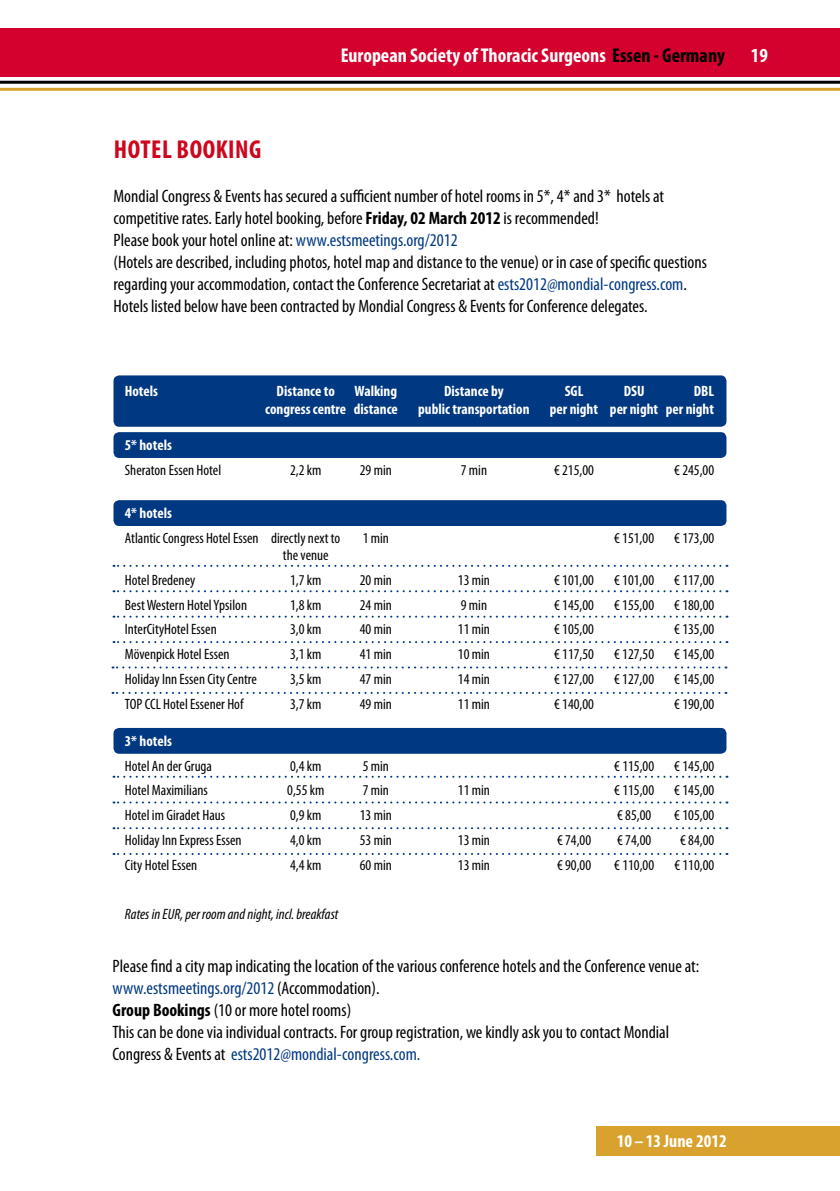
<style>
.page{position:relative;width:840px;height:1191px;background:#fff}
.page>*{position:absolute;margin:0;border:0;box-sizing:border-box;transform-origin:0 0}
.t1{font:700 condensed 26px "Myriad Pro";letter-spacing:.02em;color:#cd071e}
.t2{font:700 condensed 20px "Myriad Pro";color:#fff}
.t3{font:condensed 18px/22px "Myriad Pro";color:#000}
.t4{font:700 condensed 18px "Myriad Pro";color:#fff}
.t5{font:condensed 15px "Myriad Pro";color:#000}
.t6{font:700 condensed 15px "Myriad Pro";color:#fff}
.t7{font:italic condensed 15px "Myriad Pro";color:#000}
.s1{color:#000}
.s2{font-weight:700}
.s3{color:#003882}
</style>
<div class="page">
<div style="left:0;top:28px;width:839px;height:49px;background:#d4002d"></div>
<hr style="left:0;top:88px;width:839px;height:3px;background:#d9a12d">
<hr style="left:0;top:81px;width:839px;height:3px;background:#000">
<div style="left:595px;top:1126px;width:244px;height:30px;background:#d9a12d"></div>
<div style="left:113px;top:375px;width:613px;height:52px;background:#003882;border-radius:6px"></div>
<div style="left:113px;top:432px;width:613px;height:26px;background:#003882;border-radius:6px"></div>
<div style="left:113px;top:500px;width:613px;height:26px;background:#003882;border-radius:6px"></div>
<div style="left:113px;top:728px;width:613px;height:25px;background:#003882;border-radius:6px"></div>
<svg style="left:113px;top:565px;width:607px;height:2px"></svg>
<svg style="left:113px;top:590px;width:607px;height:2px"></svg>
<svg style="left:113px;top:615px;width:607px;height:2px"></svg>
<svg style="left:113px;top:641px;width:607px;height:2px"></svg>
<svg style="left:112px;top:666px;width:607px;height:2px"></svg>
<svg style="left:112px;top:692px;width:607px;height:2px"></svg>
<svg style="left:113px;top:775px;width:607px;height:2px"></svg>
<svg style="left:113px;top:801px;width:607px;height:2px"></svg>
<svg style="left:113px;top:827px;width:607px;height:2px"></svg>
<svg style="left:113px;top:853px;width:607px;height:2px"></svg>
<p class="t2" style="left:340px;top:43px;width:385px">European Society of Thoracic Surgeons <span class="s1">Essen - Germany</span></p>
<p class="t2" style="left:750px;top:43px;width:19px">19</p>
<h1 class="t1" style="left:114px;top:133px;width:149px">HOTEL BOOKING</h1>
<p class="t3" style="left:113px;top:185px;width:594px">Mondial Congress &amp; Events has secured a sufficient number of hotel rooms in 5*, 4* and 3* hotels at competitive rates. Early hotel booking, before <span class="s2">Friday, 02 March 2012</span> is recommended!<br>Please book your hotel online at: <span class="s3">www.estsmeetings.org/2012<br></span>(Hotels are described, including photos, hotel map and distance to the venue) or in case of specific questions regarding your accommodation, contact the Conference Secretariat at <span class="s3">ests2012@mondial-congress.com</span>.<br>Hotels listed below have been contracted by Mondial Congress &amp; Events for Conference delegates.</p>
<p class="t6" style="left:125px;top:382px;width:35px">Hotels</p>
<p class="t6" style="left:276px;top:382px;width:60px">Distance to</p>
<p class="t6" style="left:354px;top:382px;width:44px">Walking</p>
<p class="t6" style="left:444px;top:382px;width:61px">Distance by</p>
<p class="t6" style="left:564px;top:382px;width:20px">SGL</p>
<p class="t6" style="left:623px;top:382px;width:22px">DSU</p>
<p class="t6" style="left:693px;top:382px;width:22px">DBL</p>
<p class="t6" style="left:265px;top:400px;width:134px">congress centre distance</p>
<p class="t6" style="left:418px;top:400px;width:113px">public transportation</p>
<p class="t6" style="left:549px;top:400px;width:166px">per night per night per night</p>
<p class="t6" style="left:125px;top:435px;width:48px">5* hotels</p>
<p class="t5" style="left:125px;top:461px;width:98px">Sheraton Essen Hotel</p>
<p class="t5" style="left:290px;top:461px;width:33px">2,2 km</p>
<p class="t5" style="left:359px;top:461px;width:34px">29 min</p>
<p class="t5" style="left:460px;top:461px;width:28px">7 min</p>
<p class="t5" style="left:553px;top:461px;width:41px">€ 215,00</p>
<p class="t5" style="left:673px;top:461px;width:41px">€ 245,00</p>
<p class="t6" style="left:125px;top:504px;width:48px">4* hotels</p>
<p class="t5" style="left:125px;top:529px;width:217px">Atlantic Congress Hotel Essen directly next to</p>
<p class="t5" style="left:362px;top:529px;width:28px">1 min</p>
<p class="t5" style="left:613px;top:529px;width:41px">€ 151,00</p>
<p class="t5" style="left:674px;top:529px;width:41px">€ 173,00</p>
<p class="t5" style="left:283px;top:546px;width:47px">the venue</p>
<p class="t5" style="left:125px;top:571px;width:72px">Hotel Bredeney</p>
<p class="t5" style="left:290px;top:571px;width:33px">1,7 km</p>
<p class="t5" style="left:359px;top:571px;width:34px">20 min</p>
<p class="t5" style="left:457px;top:571px;width:34px">13 min</p>
<p class="t5" style="left:553px;top:571px;width:41px">€ 101,00</p>
<p class="t5" style="left:613px;top:571px;width:41px">€ 101,00</p>
<p class="t5" style="left:674px;top:571px;width:41px">€ 117,00</p>
<p class="t5" style="left:125px;top:595px;width:124px">Best Western Hotel Ypsilon</p>
<p class="t5" style="left:290px;top:595px;width:33px">1,8 km</p>
<p class="t5" style="left:359px;top:595px;width:34px">24 min</p>
<p class="t5" style="left:460px;top:595px;width:28px">9 min</p>
<p class="t5" style="left:553px;top:595px;width:41px">€ 145,00</p>
<p class="t5" style="left:613px;top:595px;width:41px">€ 155,00</p>
<p class="t5" style="left:674px;top:595px;width:41px">€ 180,00</p>
<p class="t5" style="left:125px;top:620px;width:93px">InterCityHotel Essen</p>
<p class="t5" style="left:290px;top:620px;width:33px">3,0 km</p>
<p class="t5" style="left:359px;top:620px;width:34px">40 min</p>
<p class="t5" style="left:457px;top:620px;width:34px">11 min</p>
<p class="t5" style="left:553px;top:620px;width:41px">€ 105,00</p>
<p class="t5" style="left:674px;top:620px;width:41px">€ 135,00</p>
<p class="t5" style="left:125px;top:645px;width:106px">Mövenpick Hotel Essen</p>
<p class="t5" style="left:290px;top:645px;width:33px">3,1 km</p>
<p class="t5" style="left:359px;top:645px;width:34px">41 min</p>
<p class="t5" style="left:457px;top:645px;width:34px">10 min</p>
<p class="t5" style="left:553px;top:645px;width:41px">€ 117,50</p>
<p class="t5" style="left:613px;top:645px;width:41px">€ 127,50</p>
<p class="t5" style="left:674px;top:645px;width:41px">€ 145,00</p>
<p class="t5" style="left:125px;top:670px;width:133px">Holiday Inn Essen City Centre</p>
<p class="t5" style="left:290px;top:670px;width:33px">3,5 km</p>
<p class="t5" style="left:359px;top:670px;width:34px">47 min</p>
<p class="t5" style="left:457px;top:670px;width:34px">14 min</p>
<p class="t5" style="left:553px;top:670px;width:41px">€ 127,00</p>
<p class="t5" style="left:613px;top:670px;width:41px">€ 127,00</p>
<p class="t5" style="left:674px;top:670px;width:41px">€ 145,00</p>
<p class="t5" style="left:125px;top:695px;width:120px">TOP CCL Hotel Essener Hof</p>
<p class="t5" style="left:290px;top:695px;width:33px">3,7 km</p>
<p class="t5" style="left:359px;top:695px;width:34px">49 min</p>
<p class="t5" style="left:457px;top:695px;width:34px">11 min</p>
<p class="t5" style="left:553px;top:695px;width:41px">€ 140,00</p>
<p class="t5" style="left:674px;top:695px;width:41px">€ 190,00</p>
<p class="t6" style="left:125px;top:731px;width:48px">3* hotels</p>
<p class="t5" style="left:125px;top:756px;width:89px">Hotel An der Gruga</p>
<p class="t5" style="left:290px;top:756px;width:33px">0,4 km</p>
<p class="t5" style="left:362px;top:756px;width:28px">5 min</p>
<p class="t5" style="left:614px;top:756px;width:41px">€ 115,00</p>
<p class="t5" style="left:674px;top:756px;width:41px">€ 145,00</p>
<p class="t5" style="left:125px;top:781px;width:84px">Hotel Maximilians</p>
<p class="t5" style="left:287px;top:781px;width:39px">0,55 km</p>
<p class="t5" style="left:362px;top:781px;width:28px">7 min</p>
<p class="t5" style="left:457px;top:781px;width:34px">11 min</p>
<p class="t5" style="left:614px;top:781px;width:41px">€ 115,00</p>
<p class="t5" style="left:674px;top:781px;width:41px">€ 145,00</p>
<p class="t5" style="left:125px;top:806px;width:102px">Hotel im Giradet Haus</p>
<p class="t5" style="left:290px;top:806px;width:33px">0,9 km</p>
<p class="t5" style="left:359px;top:806px;width:34px">13 min</p>
<p class="t5" style="left:616px;top:806px;width:36px">€ 85,00</p>
<p class="t5" style="left:674px;top:806px;width:41px">€ 105,00</p>
<p class="t5" style="left:125px;top:831px;width:118px">Holiday Inn Express Essen</p>
<p class="t5" style="left:290px;top:831px;width:33px">4,0 km</p>
<p class="t5" style="left:359px;top:831px;width:34px">53 min</p>
<p class="t5" style="left:457px;top:831px;width:34px">13 min</p>
<p class="t5" style="left:556px;top:831px;width:36px">€ 74,00</p>
<p class="t5" style="left:616px;top:831px;width:36px">€ 74,00</p>
<p class="t5" style="left:679px;top:831px;width:36px">€ 84,00</p>
<p class="t5" style="left:125px;top:855px;width:74px">City Hotel Essen</p>
<p class="t5" style="left:290px;top:855px;width:33px">4,4 km</p>
<p class="t5" style="left:359px;top:855px;width:34px">60 min</p>
<p class="t5" style="left:457px;top:855px;width:34px">13 min</p>
<p class="t5" style="left:556px;top:855px;width:36px">€ 90,00</p>
<p class="t5" style="left:614px;top:855px;width:41px">€ 110,00</p>
<p class="t5" style="left:674px;top:855px;width:41px">€ 110,00</p>
<p class="t7" style="left:125px;top:905px;width:215px">Rates in EUR, per room and night, incl. breakfast</p>
<p class="t3" style="left:112px;top:955px;width:588px">Please find a city map indicating the location of the various conference hotels and the Conference venue at: <span class="s3">www.estsmeetings.org/2012</span> (Accommodation).<br><span class="s2">Group Bookings</span> (10 or more hotel rooms)<br>This can be done via individual contracts. For group registration, we kindly ask you to contact Mondial Congress &amp; Events at <span class="s3">ests2012@mondial-congress.com.</span></p>
<p class="t4" style="left:616px;top:1130px;width:111px">10 –13 June 2012</p>
</div>
